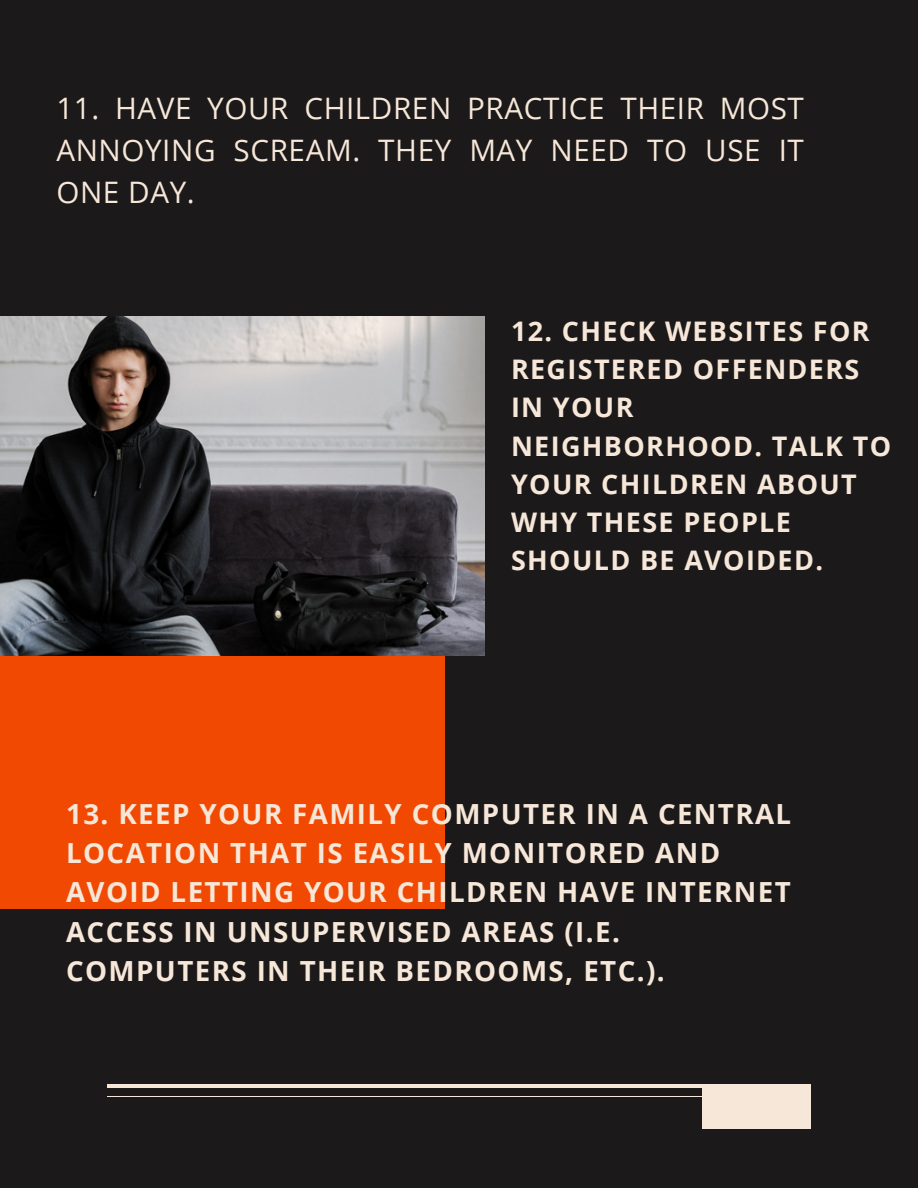
<style>
.page{position:relative;width:918px;height:1188px;background:#1c191a}
.page>*{position:absolute;margin:0;border:0;box-sizing:border-box;transform-origin:0 0}
.t1{font:29.55px/41.7px "Open Sans";letter-spacing:.02em;color:#f6e7d8;text-align:justify}
.t2{font:700 27.75px/39.3px "Open Sans";letter-spacing:.05em;color:#f6e7d8}
.t3{font:700 27px/38.2px "Open Sans";letter-spacing:.05em;color:#f6e7d8}
</style>
<div class="page">
<div style="left:0;top:439px;width:444px;height:470px;background:#f14902"></div>
<div style="left:702px;top:1096px;width:108px;height:33px;background:#f6e7d8"></div>
<svg style="left:107px;top:1084px;width:704px;height:12px"></svg>
<img style="left:0;top:316px;width:485px;height:339px">
<p class="t1" style="left:56px;top:87px;width:749px">11. HAVE YOUR CHILDREN PRACTICE THEIR MOST ANNOYING SCREAM. THEY MAY NEED TO USE IT ONE DAY.</p>
<p class="t3" style="left:511px;top:311px;width:382px">12. CHECK WEBSITES FOR<br>REGISTERED OFFENDERS<br>IN YOUR<br>NEIGHBORHOOD. TALK TO<br>YOUR CHILDREN ABOUT<br>WHY THESE PEOPLE<br>SHOULD BE AVOIDED.</p>
<p class="t2" style="left:66px;top:793px;width:727px">13. KEEP YOUR FAMILY COMPUTER IN A CENTRAL LOCATION THAT IS EASILY MONITORED AND AVOID LETTING YOUR CHILDREN HAVE INTERNET ACCESS IN UNSUPERVISED AREAS (I.E.<br>COMPUTERS IN THEIR BEDROOMS, ETC.).</p>
</div>
